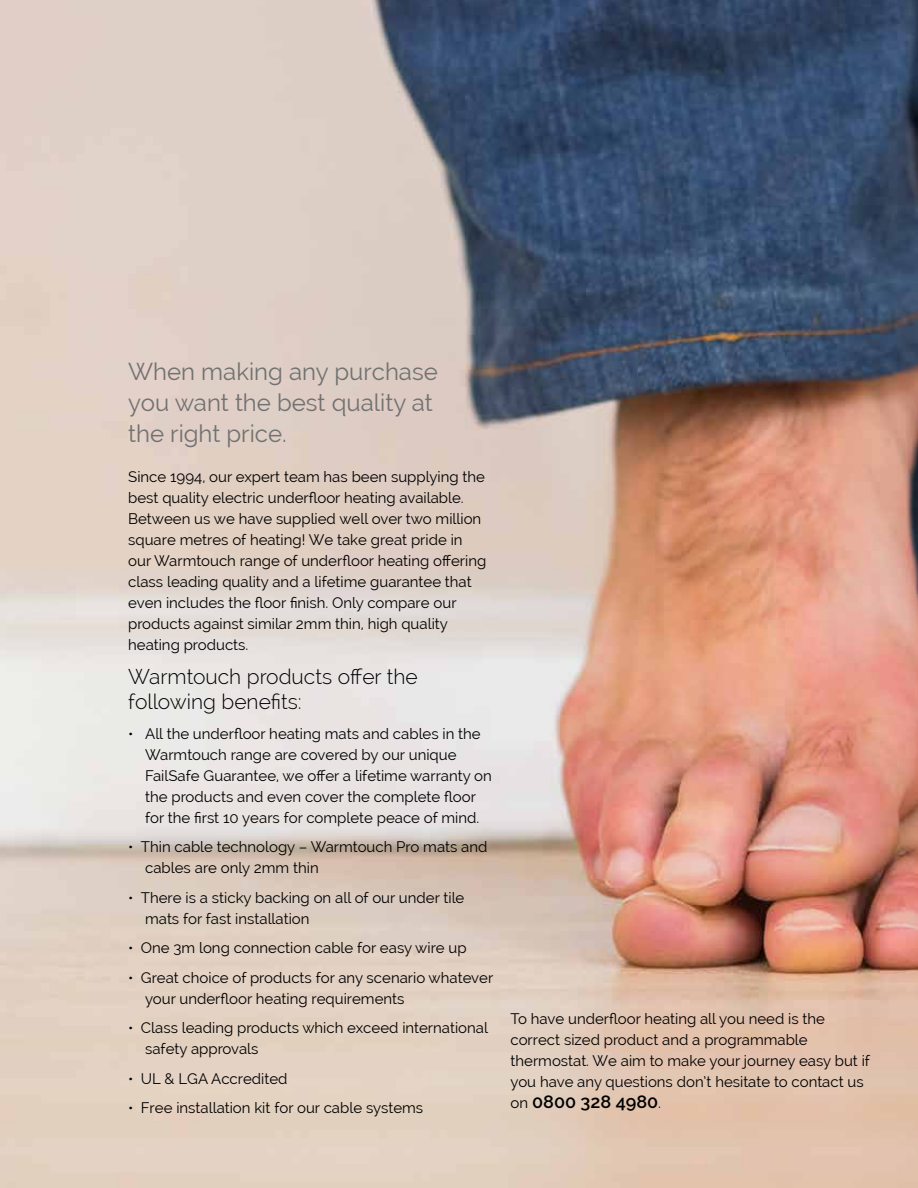
<style>
.page{position:relative;width:918px;height:1188px;background:#fff}
.page>*{position:absolute;margin:0;border:0;box-sizing:border-box;transform-origin:0 0}
.t1{font:24px/31.5px "Raleway";color:#717271}
.t2{font:300 21px/25.5px "Raleway";color:#000}
.t3{font:600 18px "Raleway";color:#000}
.t4{font:15px/21px "Raleway";color:#000}
.s1{font-weight:400;font-size:15px}
</style>
<div class="page">
<img style="left:0;top:0;width:918px;height:1188px">
<h1 class="t1" style="left:128px;top:355px;width:311px">When making any purchase you want the best quality at the right price.</h1>
<p class="t4" style="left:128px;top:466px;width:360px">Since 1994, our expert team has been supplying the best quality electric underfloor heating available.<br>Between us we have supplied well over two million square metres of heating! We take great pride in our Warmtouch range of underfloor heating offering class leading quality and a lifetime guarantee that even includes the floor finish. Only compare our products against similar 2mm thin, high quality heating products.</p>
<h2 class="t2" style="left:128px;top:664px;width:291px">Warmtouch products offer the following benefits:</h2>
<p class="t4" style="left:145px;top:723px;width:348px;text-indent:-17px">• All the underfloor heating mats and cables in the Warmtouch range are covered by our unique FailSafe Guarantee, we offer a lifetime warranty on the products and even cover the complete floor for the first 10 years for complete peace of mind.</p>
<p class="t4" style="left:145px;top:837px;width:344px;text-indent:-17px">• Thin cable technology – Warmtouch Pro mats and cables are only 2mm thin</p>
<p class="t4" style="left:145px;top:887px;width:321px;text-indent:-17px">• There is a sticky backing on all of our under tile mats for fast installation</p>
<p class="t4" style="left:128px;top:938px;width:340px">• One 3m long connection cable for easy wire up</p>
<p class="t4" style="left:145px;top:967px;width:350px;text-indent:-17px">• Great choice of products for any scenario whatever your underfloor heating requirements</p>
<p class="t4" style="left:145px;top:1018px;width:344px;text-indent:-17px">• Class leading products which exceed international safety approvals</p>
<p class="t4" style="left:128px;top:1068px;width:161px">• UL &amp; LGA Accredited</p>
<p class="t4" style="left:128px;top:1098px;width:297px">• Free installation kit for our cable systems</p>
<p class="t4" style="left:511px;top:1008px;width:361px">To have underfloor heating all you need is the correct sized product and a programmable thermostat. We aim to make your journey easy but if you have any questions don’t hesitate to contact us</p>
<p class="t3" style="left:511px;top:1091px;width:152px"><span class="s1">on</span> 0800 328 4980<span class="s1">.</span></p>
</div>
